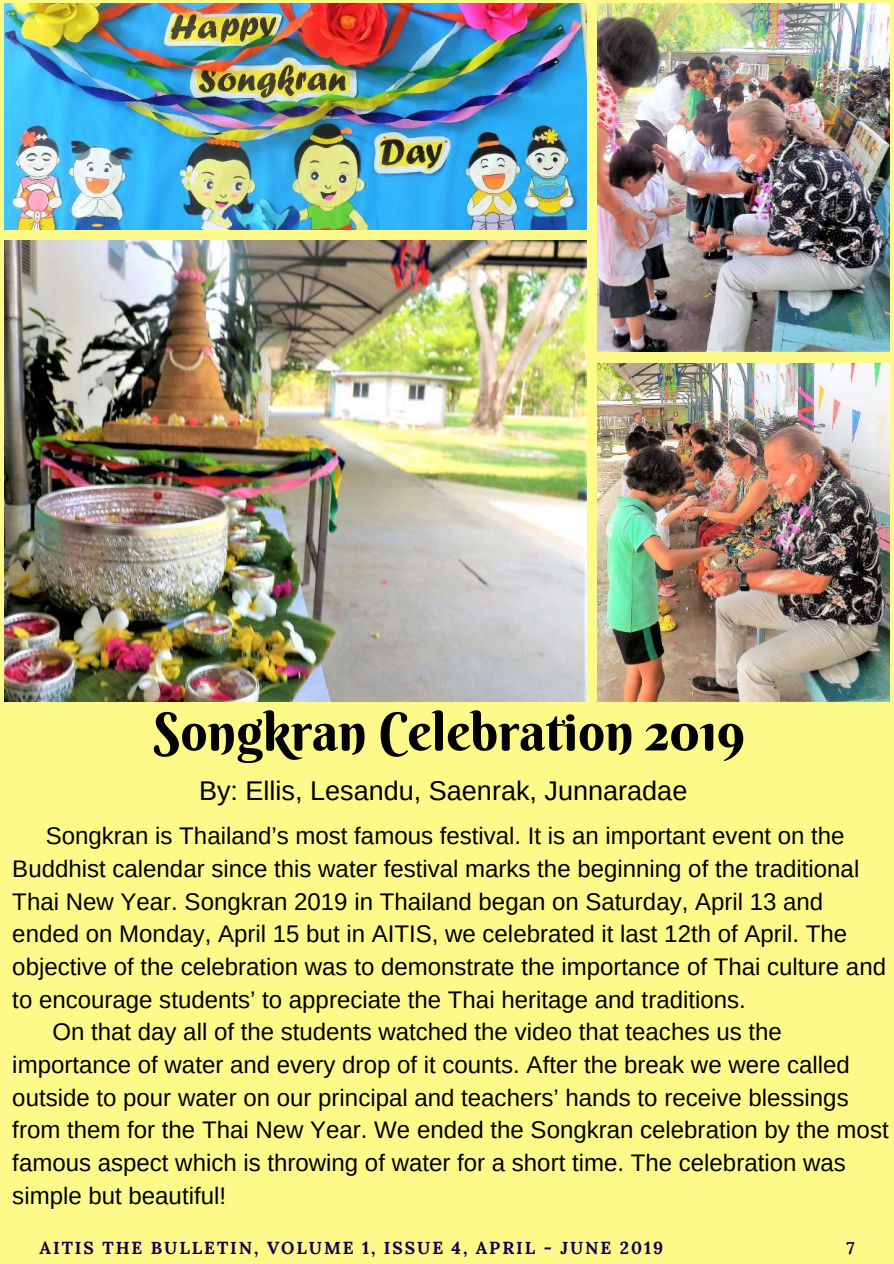
<style>
.page{position:relative;width:894px;height:1264px;background:#fff}
.page>*{position:absolute;margin:0;border:0;box-sizing:border-box;transform-origin:0 0}
.t1{font:52.8px "Berkshire Swash";color:#000}
.t2{font:27px "Arimo";color:#000}
.t3{font:24px "Arimo";color:#000}
.t4{font:700 17.4px "Lora";letter-spacing:.11em;color:#10004b}
</style>
<div class="page">
<div style="left:0;top:0;width:893px;height:1263px;background:#fefa89"></div>
<img style="left:4px;top:4px;width:582px;height:225px">
<img style="left:597px;top:4px;width:292px;height:348px">
<img style="left:4px;top:240px;width:582px;height:461px">
<img style="left:597px;top:363px;width:292px;height:338px">
<h1 class="t1" style="left:153px;top:698px;width:593px">Songkran Celebration 2019</h1>
<p class="t2" style="left:199px;top:775px;width:489px">By: Ellis, Lesandu, Saenrak, Junnaradae</p>
<p class="t3" style="left:46px;top:822px;width:800px">Songkran is Thailand’s most famous festival. It is an important event on the</p>
<p class="t3" style="left:12px;top:855px;width:848px">Buddhist calendar since this water festival marks the beginning of the traditional</p>
<p class="t3" style="left:12px;top:888px;width:812px">Thai New Year. Songkran 2019 in Thailand began on Saturday, April 13 and</p>
<p class="t3" style="left:12px;top:920px;width:836px">ended on Monday, April 15 but in AITIS, we celebrated it last 12th of April. The</p>
<p class="t3" style="left:12px;top:953px;width:875px">objective of the celebration was to demonstrate the importance of Thai culture and</p>
<p class="t3" style="left:12px;top:985px;width:734px">to encourage students’ to appreciate the Thai heritage and traditions.</p>
<p class="t3" style="left:52px;top:1018px;width:730px">On that day all of the students watched the video that teaches us the</p>
<p class="t3" style="left:12px;top:1051px;width:838px">importance of water and every drop of it counts. After the break we were called</p>
<p class="t3" style="left:12px;top:1083px;width:837px">outside to pour water on our principal and teachers’ hands to receive blessings</p>
<p class="t3" style="left:12px;top:1116px;width:877px">from them for the Thai New Year. We ended the Songkran celebration by the most</p>
<p class="t3" style="left:12px;top:1149px;width:834px">famous aspect which is throwing of water for a short time. The celebration was</p>
<p class="t3" style="left:12px;top:1181px;width:215px">simple but beautiful!</p>
<p class="t4" style="left:40px;top:1236px;width:624px">AITIS THE BULLETIN, VOLUME 1, ISSUE 4, APRIL - JUNE 2019</p>
<p class="t4" style="left:846px;top:1236px;width:10px">7</p>
</div>
